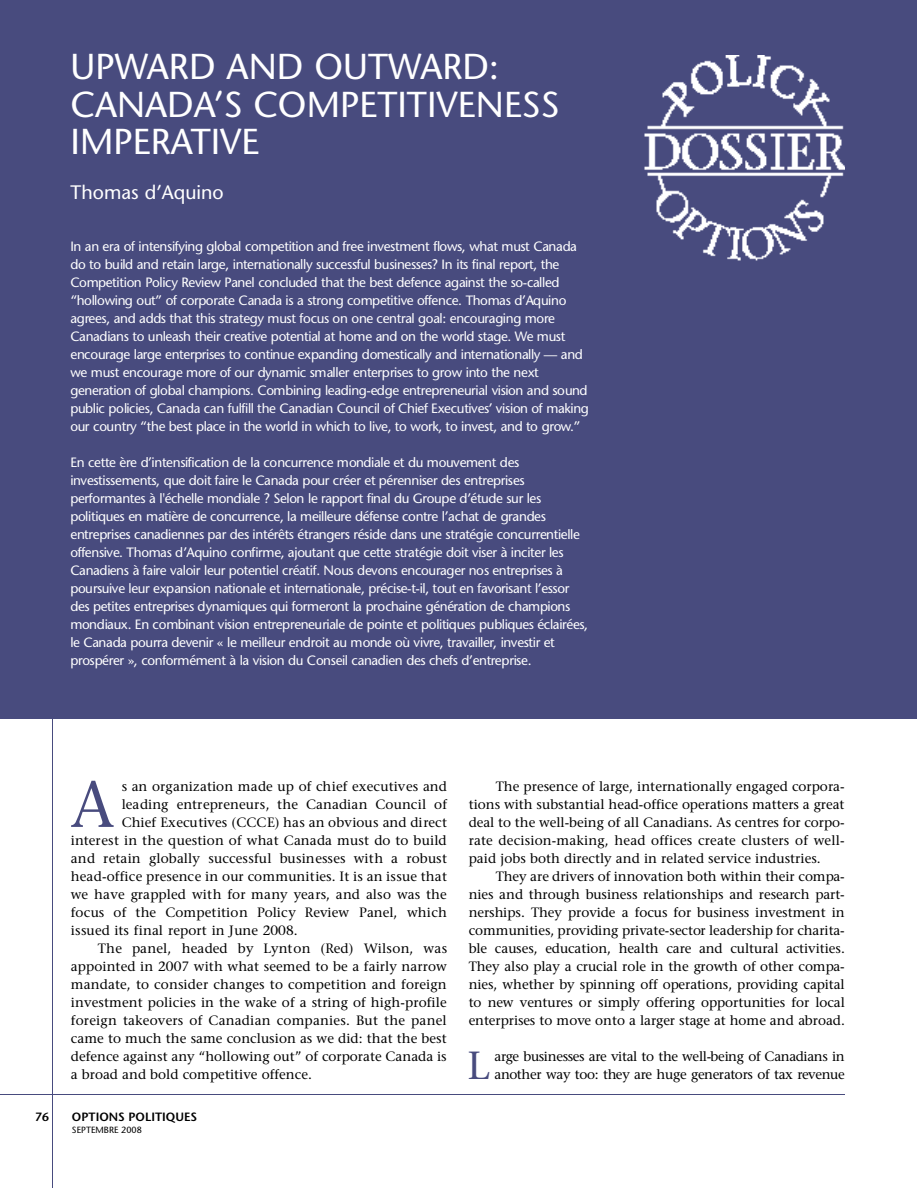
<style>
.page{position:relative;width:918px;height:1188px;background:#fff}
.page>*{position:absolute;margin:0;border:0;box-sizing:border-box;transform-origin:0 0}
.t1{font:64.8px "Stone Serif";color:#484b7e}
.t2{font:39.15px "Stone Serif";color:#484b7e}
.t3{font:36px/37.7px "Stone Sans";color:#fff}
.t4{font:19.5px "Stone Sans";color:#fff}
.t5{font:13.5px/18px "Stone Sans";letter-spacing:-.025em;color:#fff}
.t6{font:13.5px/18px "Stone Serif";color:#000;text-align:justify}
.t7{font:13.5px/18px "Stone Serif";letter-spacing:-.03em;color:#000}
.t8{font:600 12px "Stone Sans";color:#000}
.t9{font:9px "Stone Sans";color:#000}
</style>
<div class="page">
<hr style="left:53px;top:0;width:1px;height:1188px;background:#484b7e">
<div style="left:0;top:0;width:917px;height:719px;background:#484b7e"></div>
<hr style="left:0;top:1094px;width:845px;height:1px;background:#484b7e">
<img style="left:644px;top:56px;width:201px;height:205px">
<h3 class="t3" style="left:71px;top:52px;width:490px">UPWARD AND OUTWARD:<br>CANADA’S COMPETITIVENESS<br>IMPERATIVE</h3>
<h3 class="t4" style="left:71px;top:185px;width:155px">Thomas d’Aquino</h3>
<p class="t5" style="left:71px;top:239px;width:520px">In an era of intensifying global competition and free investment flows, what must Canada do to build and retain large, internationally successful businesses? In its final report, the Competition Policy Review Panel concluded that the best defence against the so-called “hollowing out” of corporate Canada is a strong competitive offence. Thomas d’Aquino agrees, and adds that this strategy must focus on one central goal: encouraging more Canadians to unleash their creative potential at home and on the world stage. We must encourage large enterprises to continue expanding domestically and internationally — and we must encourage more of our dynamic smaller enterprises to grow into the next generation of global champions. Combining leading-edge entrepreneurial vision and sound public policies, Canada can fulfill the Canadian Council of Chief Executives’ vision of making our country “the best place in the world in which to live, to work, to invest, and to grow.”</p>
<p class="t5" style="left:71px;top:455px;width:519px">En cette ère d’intensification de la concurrence mondiale et du mouvement des investissements, que doit faire le Canada pour créer et pérenniser des entreprises<br>p e rformantes à l'échelle mondiale ? Selon le rapport final du Groupe d’étude sur les politiques en matière de concurrence, la meilleure défense contre l’achat de grandes entreprises canadiennes par des intérêts étrangers réside dans une stratégie concurrentielle offensive. Thomas d’Aquino confirme, ajoutant que cette stratégie doit viser à inciter les Canadiens à faire valoir leur potentiel créatif. Nous devons encourager nos entreprises à poursuive leur expansion nationale et internationale, précise-t-il, tout en favorisant l’essor des petites entreprises dynamiques qui formeront la prochaine génération de champions mondiaux. En combinant vision entrepreneuriale de pointe et politiques publiques éclairées, le Canada pourra devenir « le meilleur endroit au monde où vivre, travailler, investir et prospérer », conformément à la vision du Conseil canadien des chefs d’entreprise.</p>
<p class="t8" style="left:35px;top:1112px;width:15px">76</p>
<h1 class="t1" style="left:70px;top:779px;width:46px">A</h1>
<p class="t6" style="left:122px;top:779px;width:327px">s an organization made up of chief executives and</p>
<p class="t6" style="left:122px;top:797px;width:327px">leading entrepreneurs, the Canadian Council of</p>
<p class="t6" style="left:122px;top:815px;width:327px">Chief Executives (CCCE) has an obvious and direct</p>
<p class="t6" style="left:71px;top:833px;width:377px">interest in the question of what Canada must do to build</p>
<p class="t6" style="left:71px;top:851px;width:378px">and retain globally successful businesses with a robust</p>
<p class="t6" style="left:71px;top:869px;width:378px">head-office presence in our communities. It is an issue that</p>
<p class="t6" style="left:71px;top:887px;width:377px">we have grappled with for many years, and also was the</p>
<p class="t6" style="left:71px;top:905px;width:378px">focus of the Competition Policy Review Panel, which</p>
<p class="t6" style="left:71px;top:923px;width:228px">issued its final report in June 2008.</p>
<p class="t6" style="left:98px;top:941px;width:351px">The panel, headed by Lynton (Red) Wilson, was</p>
<p class="t6" style="left:71px;top:959px;width:377px">appointed in 2007 with what seemed to be a fairly narrow</p>
<p class="t6" style="left:71px;top:977px;width:377px">mandate, to consider changes to competition and foreign</p>
<p class="t6" style="left:71px;top:995px;width:377px">investment policies in the wake of a string of high-profile</p>
<p class="t6" style="left:71px;top:1013px;width:377px">foreign takeovers of Canadian companies. But the panel</p>
<p class="t6" style="left:71px;top:1031px;width:377px">came to much the same conclusion as we did: that the best</p>
<p class="t6" style="left:71px;top:1049px;width:377px">defence against any “hollowing out” of corporate Canada is</p>
<p class="t6" style="left:71px;top:1067px;width:243px">a broad and bold competitive offence.</p>
<p class="t8" style="left:72px;top:1112px;width:127px">OPTIONS POLITIQUES</p>
<p class="t9" style="left:72px;top:1126px;width:71px">SEPTEMBRE 2008</p>
<p class="t6" style="left:469px;top:779px;width:377px;text-indent:27px">The presence of large, internationally engaged corpora&shy;tions with substantial head-office operations matters a great deal to the well-being of all Canadians. As centres for corpo&shy;rate decision-making, head offices create clusters of well&shy;paid jobs both directly and in related service industries.</p>
<p class="t6" style="left:469px;top:869px;width:378px;text-indent:27px">They are drivers of innovation both within their compa&shy;nies and through business relationships and research part&shy;nerships. They provide a focus for business investment in communities, providing private-sector leadership for charita&shy;ble causes, education, health care and cultural activities.<br>They also play a crucial role in the growth of other compa&shy;nies, whether by spinning off operations, providing capital to new ventures or simply offering opportunities for local enterprises to move onto a larger stage at home and abroad.</p>
<h2 class="t2" style="left:468px;top:1050px;width:24px">L</h2>
<p class="t7" style="left:495px;top:1049px;width:352px">arge businesses are vital to the well-being of Canadians in another way too: they are huge generators of tax revenue</p>
</div>
